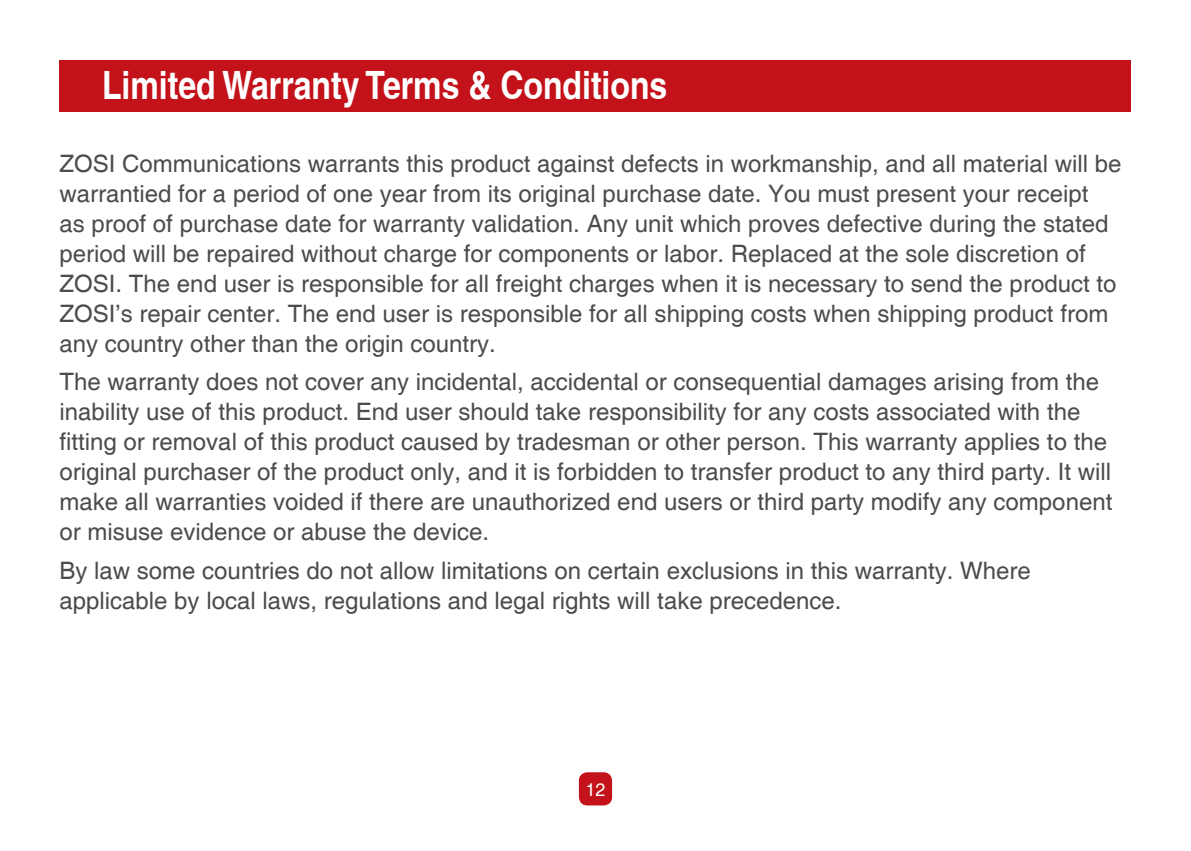
<style>
.page{position:relative;width:1191px;height:851px;background:#fff}
.page>*{position:absolute;margin:0;border:0;box-sizing:border-box;transform-origin:0 0}
.t1{font:700 condensed 39px "Helvetica";color:#fff}
.t2{font:24px/30px "Helvetica";color:#4b4c4d}
.t3{font:18px "Helvetica";color:#fff}
</style>
<div class="page">
<div style="left:60px;top:60px;width:1071px;height:51px;background:#c4121a"></div>
<div style="left:579px;top:772px;width:33px;height:33px;background:#c4121a;border-radius:9px"></div>
<h1 class="t1" style="left:102px;top:62px;width:567px">Limited Warranty Terms &amp; Conditions</h1>
<p class="t2" style="left:60px;top:149px;width:1063px">ZOSI Communications warrants this product against defects in workmanship, and all material will be warrantied for a period of one year from its original purchase date. You must present your receipt<br>as proof of purchase date for warranty validation. Any unit which proves defective during the stated period will be repaired without charge for components or labor. Replaced at the sole discretion of ZOSI. The end user is responsible for all freight charges when it is necessary to send the product to ZOSI’s repair center. The end user is responsible for all shipping costs when shipping product from any country other than the origin country.</p>
<p class="t2" style="left:60px;top:368px;width:1054px">The warranty does not cover any incidental, accidental or consequential damages arising from the inability use of this product. End user should take responsibility for any costs associated with the fitting or removal of this product caused by tradesman or other person. This warranty applies to the original purchaser of the product only, and it is forbidden to transfer product to any third party. It will make all warranties voided if there are unauthorized end users or third party modify any component or misuse evidence or abuse the device.</p>
<p class="t2" style="left:60px;top:556px;width:972px">By law some countries do not allow limitations on certain exclusions in this warranty. Where applicable by local laws, regulations and legal rights will take precedence.</p>
<p class="t3" style="left:585px;top:779px;width:22px">12</p>
</div>
